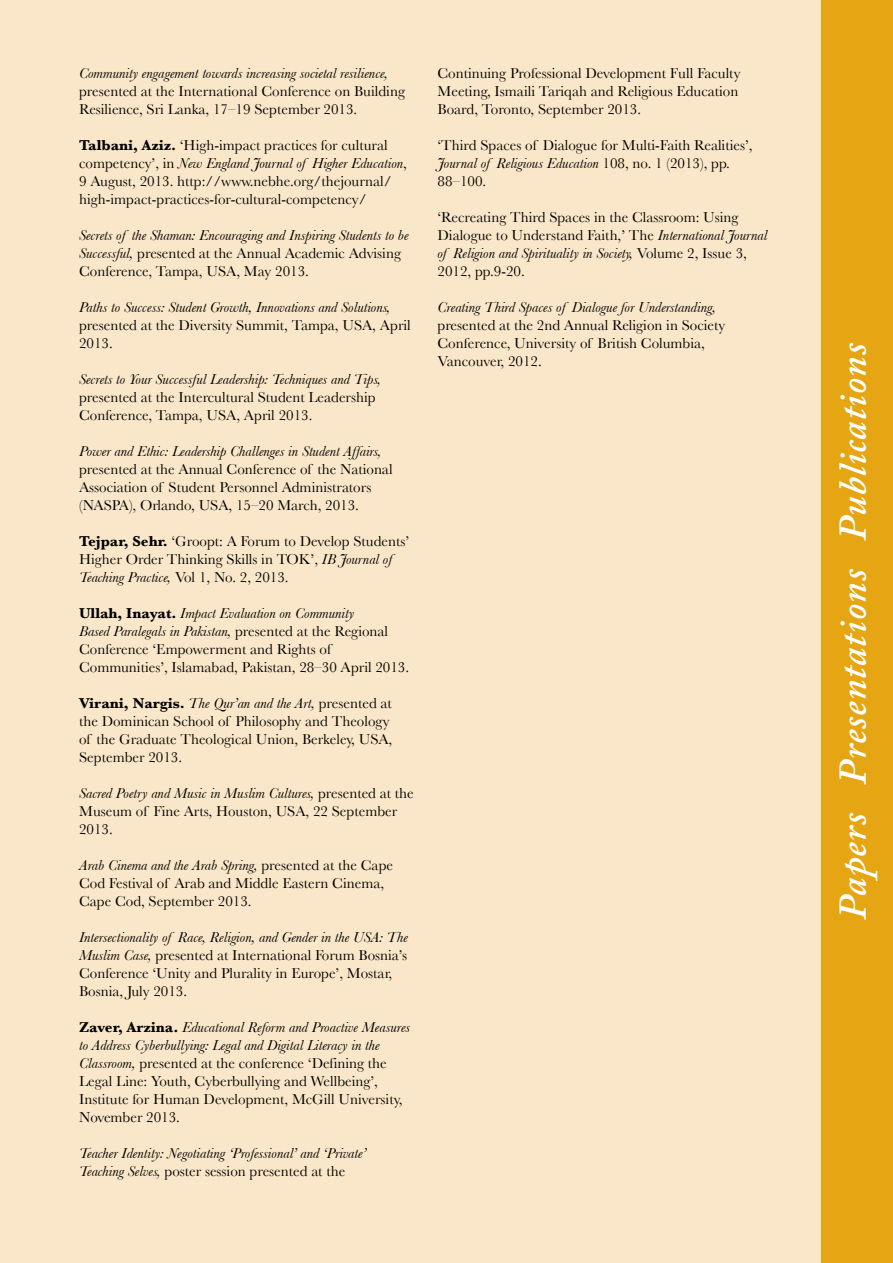
<style>
.page{position:relative;width:893px;height:1263px;background:#fae7c9}
.page>*{position:absolute;margin:0;border:0;box-sizing:border-box;transform-origin:0 0}
.t1{font:italic 600 39px "Adobe Caslon Pro";letter-spacing:.025em;color:#fff}
.t2{font:15px/18px "Baskerville";color:#000}
.t3{font:italic 15px/18px "Baskerville";color:#000}
.s1{font-weight:700}
.s2{font-style:italic}
.s3{font-style:normal}
</style>
<div class="page">
<div style="left:822px;top:0;width:71px;height:1263px;background:#e6a513"></div>
<p class="t3" style="left:79px;top:64px;width:310px">Community engagement towards increasing societal resilience,</p>
<p class="t2" style="left:79px;top:82px;width:327px">presented at the International Conference on Building<br>Resilience, Sri Lanka, 17–19 September 2013.</p>
<p class="t2" style="left:79px;top:136px;width:329px"><span class="s1">Talbani, Aziz.</span> ‘High-impact practices for cultural competency’, in <span class="s2">New England Journal of Higher Education</span>, 9 August, 2013. http://www.nebhe.org/thejournal/ high-impact-practices-for-cultural-competency/</p>
<p class="t3" style="left:79px;top:226px;width:331px">Secrets of the Shaman: Encouraging and Inspiring Students to be<br>Successful, <span class="s3">presented at the Annual Academic Advising<br>Conference, Tampa, USA, May 2013.</span></p>
<p class="t3" style="left:79px;top:298px;width:313px">Paths to Success: Student Growth, Innovations and Solutions,</p>
<p class="t2" style="left:79px;top:316px;width:333px">presented at the Diversity Summit, Tampa, USA, April<br>2013.</p>
<p class="t3" style="left:79px;top:370px;width:304px">Secrets to Your Successful Leadership: Techniques and Tips,</p>
<p class="t2" style="left:79px;top:388px;width:298px">presented at the Intercultural Student Leadership<br>Conference, Tampa, USA, April 2013.</p>
<p class="t3" style="left:79px;top:442px;width:304px">Power and Ethic: Leadership Challenges in Student Affairs,</p>
<p class="t2" style="left:79px;top:460px;width:315px">presented at the Annual Conference of the National<br>Association of Student Personnel Administrators (NASPA), Orlando, USA, 15–20 March, 2013.</p>
<p class="t2" style="left:79px;top:532px;width:332px"><span class="s1">Tejpar, Sehr.</span> ‘Groopt: A Forum to Develop Students’<br>Higher Order Thinking Skills in TOK’, <span class="s2">IB Journal of<br>Teaching Practice,</span> Vol 1, No. 2, 2013.</p>
<p class="t2" style="left:79px;top:604px;width:332px"><span class="s1">Ullah, Inayat.</span> <span class="s2">Impact Evaluation on Community<br>Based Paralegals in Pakistan,</span> presented at the Regional Conference ‘Empowerment and Rights of Communities’, Islamabad, Pakistan, 28–30 April 2013.</p>
<p class="t2" style="left:79px;top:694px;width:315px"><span class="s1">Virani, Nargis.</span> <span class="s2">The Qur’an and the Art,</span> presented at the Dominican School of Philosophy and Theology of the Graduate Theological Union, Berkeley, USA, September 2013.</p>
<p class="t2" style="left:79px;top:784px;width:336px"><span class="s2">Sacred Poetry and Music in Muslim Cultures,</span> presented at the<br>Museum of Fine Arts, Houston, USA, 22 September<br>2013.</p>
<p class="t2" style="left:79px;top:856px;width:315px"><span class="s2">Arab Cinema and the Arab Spring,</span> presented at the Cape<br>Cod Festival of Arab and Middle Eastern Cinema,<br>Cape Cod, September 2013.</p>
<p class="t2" style="left:79px;top:928px;width:330px"><span class="s2">Intersectionality of Race, Religion, and Gender in the USA: The Muslim Case,</span> presented at International Forum Bosnia’s Conference ‘Unity and Plurality in Europe’, Mostar, Bosnia, July 2013.</p>
<p class="t2" style="left:79px;top:1018px;width:333px"><span class="s1">Zaver, Arzina.</span> <span class="s2">Educational Reform and Proactive Measures to Address Cyberbullying: Legal and Digital Literacy in the Classroom,</span> presented at the conference ‘Defining the Legal Line: Youth, Cyberbullying and Wellbeing’, Institute for Human Development, McGill University, November 2013.</p>
<p class="t3" style="left:79px;top:1144px;width:289px">Teacher Identity: Negotiating ‘Professional’ and ‘Private’<br>Teaching Selves, <span class="s3">poster session presented at the</span></p>
<p class="t2" style="left:437px;top:64px;width:305px">Continuing Professional Development Full Faculty<br>Meeting, Ismaili Tariqah and Religious Education<br>Board, Toronto, September 2013.</p>
<p class="t2" style="left:437px;top:136px;width:317px">‘Third Spaces of Dialogue for Multi-Faith Realities’,<br><span class="s2">Journal of Religious Education</span> 108, no. 1 (2013), pp.<br>88–100.</p>
<p class="t2" style="left:437px;top:208px;width:331px">‘Recreating Third Spaces in the Classroom: Using Dialogue to Understand Faith,’ The <span class="s2">International Journal of Religion and Spirituality in Society,</span> Volume 2, Issue 3, 2012, pp.9-20.</p>
<p class="t3" style="left:437px;top:298px;width:280px">Creating Third Spaces of Dialogue for Understanding,</p>
<p class="t2" style="left:437px;top:316px;width:289px">presented at the 2nd Annual Religion in Society<br>Conference, University of British Columbia,<br>Vancouver, 2012.</p>
<h1 class="t1" style="left:830px;top:920px;width:579px;rotate:-90deg">Papers Presentations Publications</h1>
</div>
